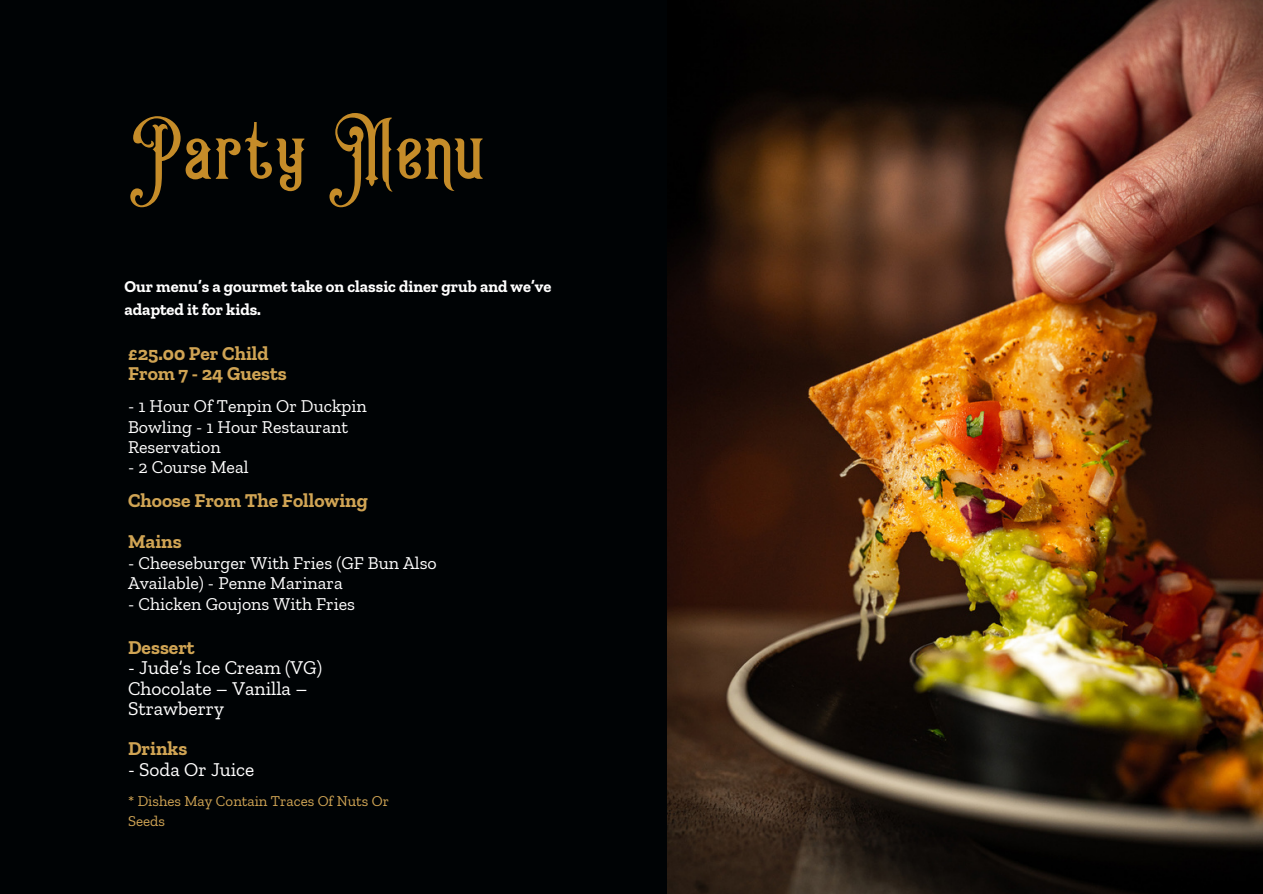
<style>
.page{position:relative;width:1263px;height:894px;background:#fff}
.page>*{position:absolute;margin:0;border:0;box-sizing:border-box;transform-origin:0 0}
.t1{font:114px "King Edward";color:#c58c29}
.t2{font:700 19.5px/20.2px "Zilla Slab";color:#d0a454}
.t3{font:19.5px/20.2px "Zilla Slab";color:#fff}
.t4{font:18px/20.2px "Zilla Slab";color:#fff}
.t5{font:700 16.5px/23.7px "Zilla Slab";color:#fff}
.t6{font:15px/20.2px "Zilla Slab";color:#d0a454}
</style>
<div class="page">
<div style="left:0;top:0;width:1263px;height:893px;background:#000305"></div>
<img style="left:667px;top:0;width:596px;height:893px">
<h4 class="t1" style="left:128px;top:73px;width:358px">Party Menu</h4>
<p class="t5" style="left:125px;top:274px;width:428px">Our menu’s a gourmet take on classic diner grub and we’ve adapted it for kids.</p>
<h2 class="t2" style="left:128px;top:343px;width:160px">£25.00 Per Child<br>From 7 - 24 Guests</h2>
<h3 class="t4" style="left:128px;top:396px;width:240px">- 1 Hour Of Tenpin Or Duckpin<br>Bowling - 1 Hour Restaurant<br>Reservation</h3>
<h3 class="t4" style="left:128px;top:456px;width:122px">- 2 Course Meal</h3>
<h3 class="t2" style="left:128px;top:479px;width:241px;line-height:41.7px">Choose From The Following<br>Mains</h3>
<h3 class="t4" style="left:128px;top:552px;width:310px">- Cheeseburger With Fries (GF Bun Also<br>Available) - Penne Marinara</h3>
<h3 class="t4" style="left:128px;top:593px;width:229px">- Chicken Goujons With Fries</h3>
<h2 class="t2" style="left:128px;top:637px;width:68px">Dessert</h2>
<h2 class="t3" style="left:128px;top:657px;width:196px">- Jude’s Ice Cream (VG)<br>Chocolate – Vanilla –<br>Strawberry</h2>
<h3 class="t2" style="left:128px;top:738px;width:61px">Drinks</h3>
<h3 class="t3" style="left:128px;top:758px;width:128px">- Soda Or Juice</h3>
<p class="t6" style="left:128px;top:790px;width:263px">* Dishes May Contain Traces Of Nuts Or<br>Seeds</p>
</div>
